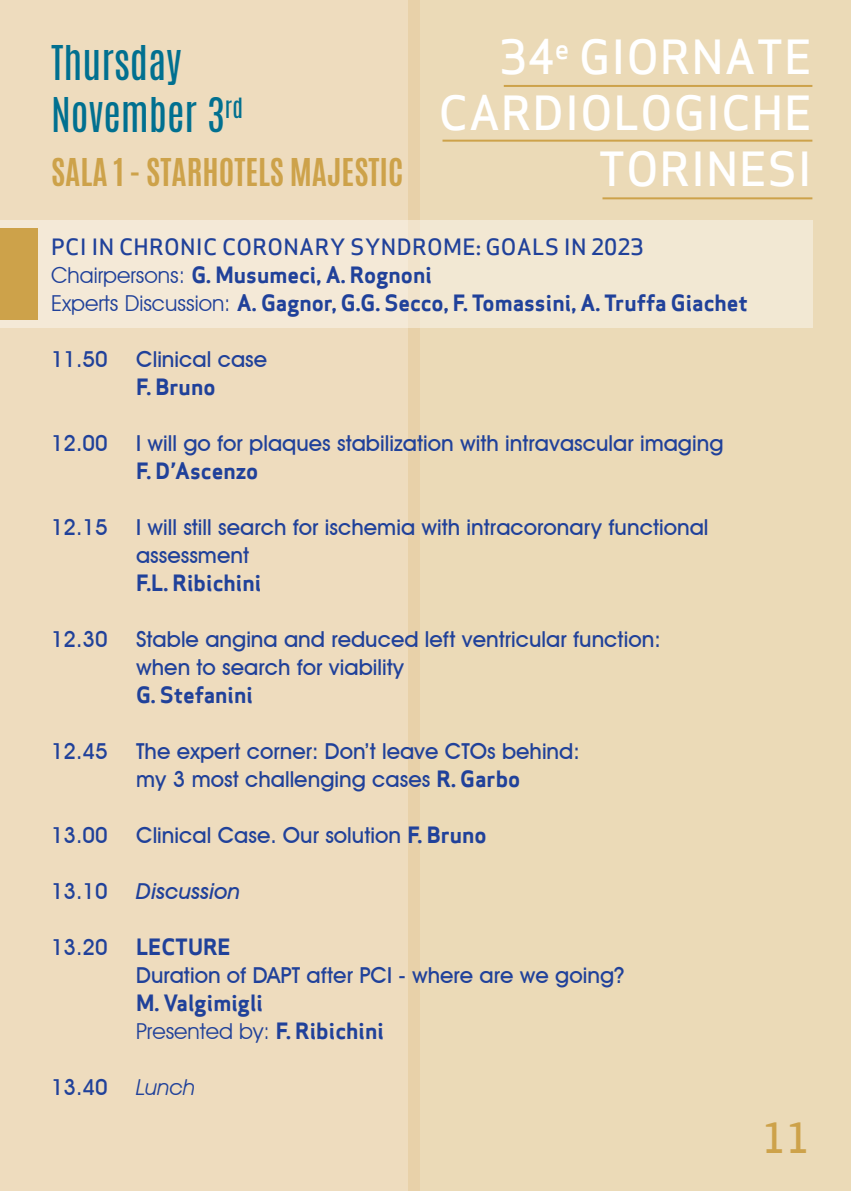
<style>
.page{position:relative;width:851px;height:1191px;background:#fff}
.page>*{position:absolute;margin:0;border:0;box-sizing:border-box;transform-origin:0 0}
.t1{font:500 46px/56px "Apex Sans";letter-spacing:.015em;color:#fff;text-align:right}
.t2{font:40px/52px "Antonio";color:#017090}
.t3{font:500 40px "Apex Sans";color:#cda24a}
.t4{font:700 32px "Antonio";color:#cda24a}
.t5{font:500 22px/28px "Avant Garde IT Cby BT";color:#20419a}
.t6{font:22px/28px "Apex Sans Bold T";color:#20419a}
.t7{font:500 22px "Apex Sans";letter-spacing:.015em;color:#20419a}
.t8{font:22px "Avant Garde IT Cby BT";color:#20419a}
.t9{font:italic 500 22px "Avant Garde IT Cby BT";color:#20419a}
.t10{font:italic 22px "Avant Garde IT Cby BT";color:#20419a}
.s1{font-family:"Avant Garde IT Cby BT"}
.s2{font-family:"Apex Sans Bold T";font-weight:400}
.s3{font-family:"Apex Sans Bold T"}
</style>
<div class="page">
<div style="left:408px;top:0;width:442px;height:1191px;background:#ebdab7"></div>
<div style="left:0;top:0;width:420px;height:1191px;background:#eedcbe"></div>
<hr style="left:442px;top:140px;width:370px;height:2px;background:#cda24a">
<hr style="left:503px;top:85px;width:309px;height:2px;background:#cda24a">
<hr style="left:602px;top:197px;width:210px;height:2px;background:#cda24a">
<div style="left:0;top:220px;width:812px;height:107px;background:#f2e8d3"></div>
<div style="left:0;top:228px;width:37px;height:91px;background:#cda24a"></div>
<h2 class="t2" style="left:51px;top:37px;width:193px">Thursday<br>November 3<sup>rd</sup></h2>
<h3 class="t4" style="left:51px;top:148px;width:350px">SALA 1 - STARHOTELS MAJESTIC</h3>
<h1 class="t1" style="left:438px;top:23px;width:375px">34<sup>E</sup> GIORNATE<br>CARDIOLOGICHE<br>TORINESI</h1>
<p class="t7" style="left:51px;top:227px;width:594px">PCI IN CHRONIC CORONARY SYNDROME: GOALS IN 2023</p>
<p class="t6" style="left:51px;top:260px;width:698px"><span class="s1">Chairpersons:</span> G. Musumeci, A. Rognoni<br><span class="s1">Experts Discussion:</span> A. Gagnor, G.G. Secco, F. Tomassini, A. Truffa Giachet</p>
<p class="t5" style="left:51px;top:345px;width:58px">11.50</p>
<p class="t5" style="left:136px;top:345px;width:132px">Clinical case</p>
<p class="t6" style="left:136px;top:372px;width:81px">F. Bruno</p>
<p class="t5" style="left:51px;top:429px;width:58px">12.00</p>
<p class="t5" style="left:136px;top:429px;width:589px">I will go for plaques stabilization with intravascular imaging</p>
<p class="t6" style="left:136px;top:456px;width:124px">F. D’Ascenzo</p>
<p class="t5" style="left:51px;top:513px;width:58px">12.15</p>
<p class="t5" style="left:136px;top:513px;width:573px">I will still search for ischemia with intracoronary functional assessment</p>
<p class="t6" style="left:136px;top:568px;width:127px">F.L. Ribichini</p>
<p class="t5" style="left:51px;top:625px;width:58px">12.30</p>
<p class="t5" style="left:136px;top:625px;width:526px">Stable angina and reduced left ventricular function: when to search for viability</p>
<p class="t6" style="left:136px;top:680px;width:118px">G. Stefanini</p>
<p class="t5" style="left:51px;top:737px;width:58px">12.45</p>
<p class="t5" style="left:136px;top:737px;width:445px">The expert corner: Don’t leave CTOs behind: my 3 most challenging cases <span class="s2">R. Garbo</span></p>
<p class="t5" style="left:51px;top:821px;width:58px">13.00</p>
<p class="t5" style="left:136px;top:821px;width:352px">Clinical Case. Our solution <span class="s2">F. Bruno</span></p>
<p class="t5" style="left:51px;top:877px;width:58px">13.10</p>
<p class="t9" style="left:136px;top:877px;width:105px">Discussion</p>
<p class="t5" style="left:51px;top:933px;width:58px">13.20</p>
<p class="t6" style="left:136px;top:932px;width:96px">Lecture</p>
<p class="t5" style="left:136px;top:961px;width:490px">Duration of DAPT after PCI - where are we going?</p>
<p class="t6" style="left:136px;top:988px;width:129px">M. Valgimigli</p>
<p class="t8" style="left:136px;top:1017px;width:249px">Presented by: <span class="s3">F. Ribichini</span></p>
<p class="t5" style="left:51px;top:1073px;width:58px">13.40</p>
<p class="t10" style="left:136px;top:1073px;width:60px">Lunch</p>
<h2 class="t3" style="left:762px;top:1103px;width:49px">11</h2>
</div>
